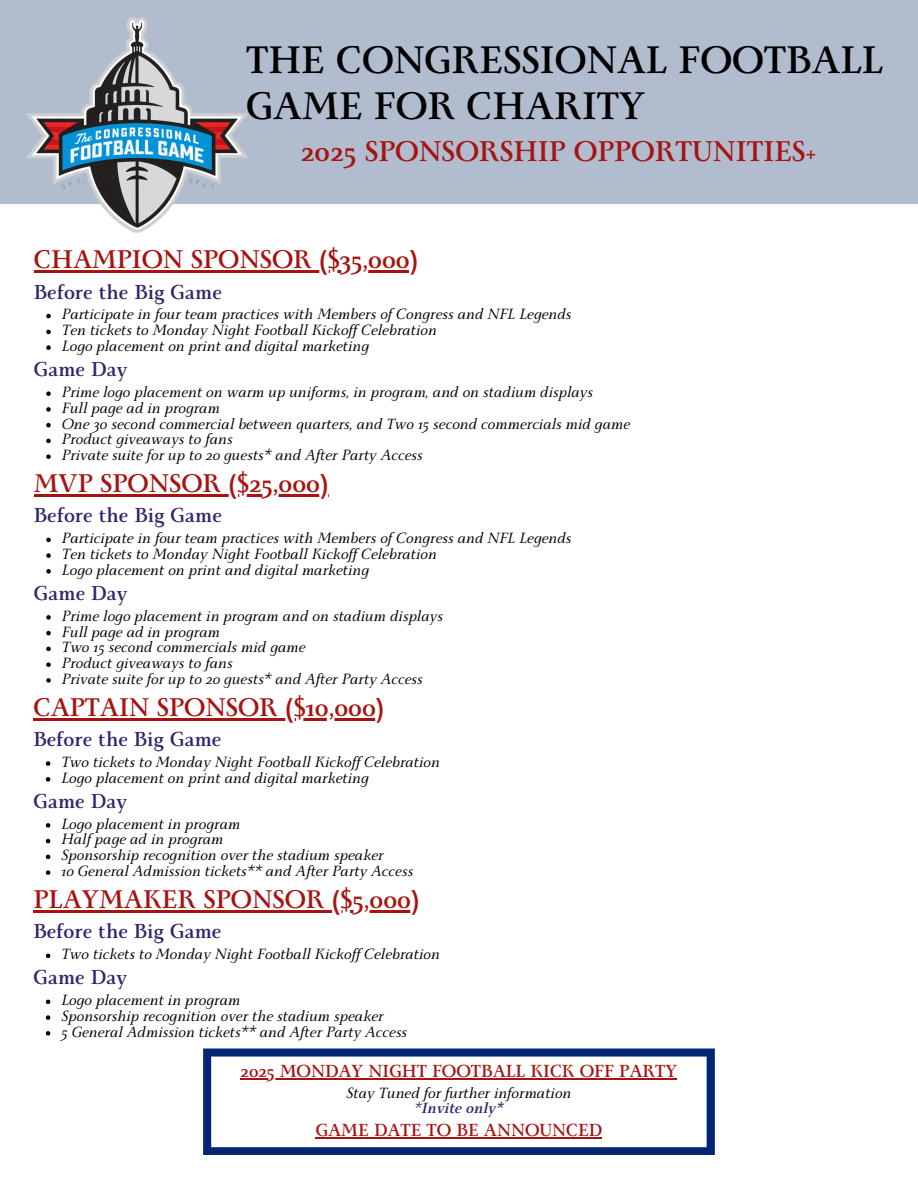
<style>
.page{position:relative;width:918px;height:1188px;background:#fff}
.page>*{position:absolute;margin:0;border:0;box-sizing:border-box;transform-origin:0 0}
.t1{font:700 42.75px/46.2px "Monterchi Serif";color:#000}
.t2{font:700 31.8px "Monterchi Serif";color:#a61411}
.t3{font:700 28.5px "Monterchi Serif";color:#a61411}
.t4{font:700 22.5px "Monterchi Serif";color:#2e266d}
.t5{font:700 19.5px "Monterchi Serif";color:#a61411}
.t6{font:italic 16.5px "Monterchi Serif";color:#000}
.t7{font:italic 700 16.5px "Monterchi Serif";color:#2e266d}
.s1{font-weight:400}
</style>
<div class="page">
<div style="left:0;top:0;width:918px;height:203px;background:#b2bccf"></div>
<img style="left:24px;top:17px;width:225px;height:216px">
<hr style="left:34px;top:271px;width:384px;height:2px;background:#a61411">
<svg style="left:46px;top:391px;width:5px;height:5px"></svg>
<svg style="left:46px;top:407px;width:5px;height:5px"></svg>
<svg style="left:46px;top:423px;width:5px;height:4px"></svg>
<svg style="left:46px;top:439px;width:5px;height:4px"></svg>
<svg style="left:46px;top:454px;width:5px;height:5px"></svg>
<svg style="left:46px;top:314px;width:5px;height:4px"></svg>
<svg style="left:46px;top:330px;width:5px;height:4px"></svg>
<svg style="left:46px;top:345px;width:5px;height:5px"></svg>
<hr style="left:34px;top:494px;width:294px;height:3px;background:#a61411">
<svg style="left:46px;top:615px;width:5px;height:5px"></svg>
<svg style="left:46px;top:631px;width:5px;height:4px"></svg>
<svg style="left:46px;top:647px;width:5px;height:4px"></svg>
<svg style="left:46px;top:662px;width:5px;height:5px"></svg>
<svg style="left:46px;top:678px;width:5px;height:5px"></svg>
<svg style="left:46px;top:538px;width:5px;height:4px"></svg>
<svg style="left:46px;top:553px;width:5px;height:5px"></svg>
<svg style="left:46px;top:569px;width:5px;height:5px"></svg>
<hr style="left:33px;top:718px;width:351px;height:2px;background:#a61411">
<svg style="left:46px;top:823px;width:4px;height:5px"></svg>
<svg style="left:46px;top:839px;width:4px;height:4px"></svg>
<svg style="left:46px;top:855px;width:4px;height:4px"></svg>
<svg style="left:46px;top:870px;width:4px;height:5px"></svg>
<svg style="left:46px;top:761px;width:4px;height:5px"></svg>
<svg style="left:46px;top:777px;width:4px;height:5px"></svg>
<hr style="left:33px;top:910px;width:386px;height:3px;background:#a61411">
<svg style="left:46px;top:1000px;width:4px;height:4px"></svg>
<svg style="left:46px;top:1015px;width:4px;height:5px"></svg>
<svg style="left:46px;top:1031px;width:4px;height:5px"></svg>
<svg style="left:46px;top:954px;width:4px;height:4px"></svg>
<svg style="left:203px;top:1048px;width:512px;height:107px"></svg>
<hr style="left:241px;top:1079px;width:436px;height:1px;background:#a61411">
<hr style="left:316px;top:1137px;width:286px;height:1px;background:#a61411">
<h2 class="t1" style="left:246px;top:43px;width:639px">THE CONGRESSIONAL FOOTBALL<br>GAME FOR CHARITY</h2>
<p class="t2" style="left:301px;top:136px;width:517px">2025 SPONSORSHIP OPPORTUNITIES+</p>
<h3 class="t3" style="left:34px;top:246px;width:385px">CHAMPION SPONSOR ($35,000)</h3>
<p class="t4" style="left:34px;top:281px;width:189px">Before the Big Game</p>
<p class="t6" style="left:62px;top:306px;width:511px">Participate in four team practices with Members of Congress and NFL Legends</p>
<p class="t6" style="left:62px;top:322px;width:377px">Ten tickets to Monday Night Football Kickof Celebration</p>
<p class="t6" style="left:62px;top:338px;width:309px">Logo placement on print and digital marketing</p>
<p class="t4" style="left:34px;top:358px;width:95px">Game Day</p>
<h4 class="t6" style="left:62px;top:384px;width:533px">Prime logo placement on warm up uniforms, in program, and on stadium displays</h4>
<p class="t6" style="left:62px;top:400px;width:160px">Full page ad in program</p>
<p class="t6" style="left:62px;top:415px;width:570px">One 30 second commercial between quarters, and Two 15 second commercials mid game</p>
<p class="t6" style="left:62px;top:431px;width:172px">Product giveaways to fans</p>
<h4 class="t6" style="left:62px;top:447px;width:362px">Private suite for up to 20 guests* and After Party Access</h4>
<h3 class="t3" style="left:34px;top:469px;width:296px">MVP SPONSOR ($25,000)</h3>
<p class="t4" style="left:34px;top:504px;width:189px">Before the Big Game</p>
<p class="t6" style="left:62px;top:530px;width:511px">Participate in four team practices with Members of Congress and NFL Legends</p>
<p class="t6" style="left:62px;top:546px;width:377px">Ten tickets to Monday Night Football Kickof Celebration</p>
<p class="t6" style="left:62px;top:562px;width:309px">Logo placement on print and digital marketing</p>
<p class="t4" style="left:34px;top:582px;width:95px">Game Day</p>
<h4 class="t6" style="left:62px;top:608px;width:383px">Prime logo placement in program and on stadium displays</h4>
<p class="t6" style="left:62px;top:623px;width:160px">Full page ad in program</p>
<p class="t6" style="left:62px;top:639px;width:245px">Two 15 second commercials mid game</p>
<p class="t6" style="left:62px;top:655px;width:172px">Product giveaways to fans</p>
<h4 class="t6" style="left:62px;top:671px;width:362px">Private suite for up to 20 guests* and After Party Access</h4>
<h3 class="t3" style="left:33px;top:693px;width:352px">CAPTAIN SPONSOR ($10,000)</h3>
<p class="t4" style="left:33px;top:728px;width:189px">Before the Big Game</p>
<p class="t6" style="left:62px;top:754px;width:380px">Two tickets to Monday Night Football Kickof Celebration</p>
<p class="t6" style="left:62px;top:769px;width:309px">Logo placement on print and digital marketing</p>
<p class="t4" style="left:33px;top:790px;width:95px">Game Day</p>
<h4 class="t6" style="left:62px;top:816px;width:180px">Logo placement in program</h4>
<p class="t6" style="left:62px;top:831px;width:164px">Half page ad in program</p>
<p class="t6" style="left:62px;top:847px;width:324px">Sponsorship recognition over the stadium speaker</p>
<h4 class="t6" style="left:62px;top:863px;width:353px">10 General Admission tickets** and After Party Access</h4>
<h3 class="t3" style="left:33px;top:885px;width:387px">PLAYMAKER SPONSOR ($5,000)</h3>
<p class="t4" style="left:33px;top:920px;width:189px">Before the Big Game</p>
<p class="t6" style="left:62px;top:946px;width:380px">Two tickets to Monday Night Football Kickof Celebration</p>
<p class="t4" style="left:33px;top:966px;width:95px">Game Day</p>
<h4 class="t6" style="left:62px;top:992px;width:180px">Logo placement in program</h4>
<p class="t6" style="left:62px;top:1008px;width:324px">Sponsorship recognition over the stadium speaker</p>
<h4 class="t6" style="left:62px;top:1024px;width:347px">5 General Admission tickets** and After Party Access</h4>
<p class="t5" style="left:241px;top:1062px;width:438px">2025 MONDAY NIGHT FOOTBALL KICK OFF PARTY</p>
<h5 class="t6" style="left:346px;top:1084px;width:227px">Stay Tuned for further information</h5>
<p class="t7" style="left:414px;top:1100px;width:91px"><span class="s1">*</span>Invite only*</p>
<h5 class="t5" style="left:316px;top:1120px;width:288px">GAME DATE TO BE ANNOUNCED</h5>
</div>
